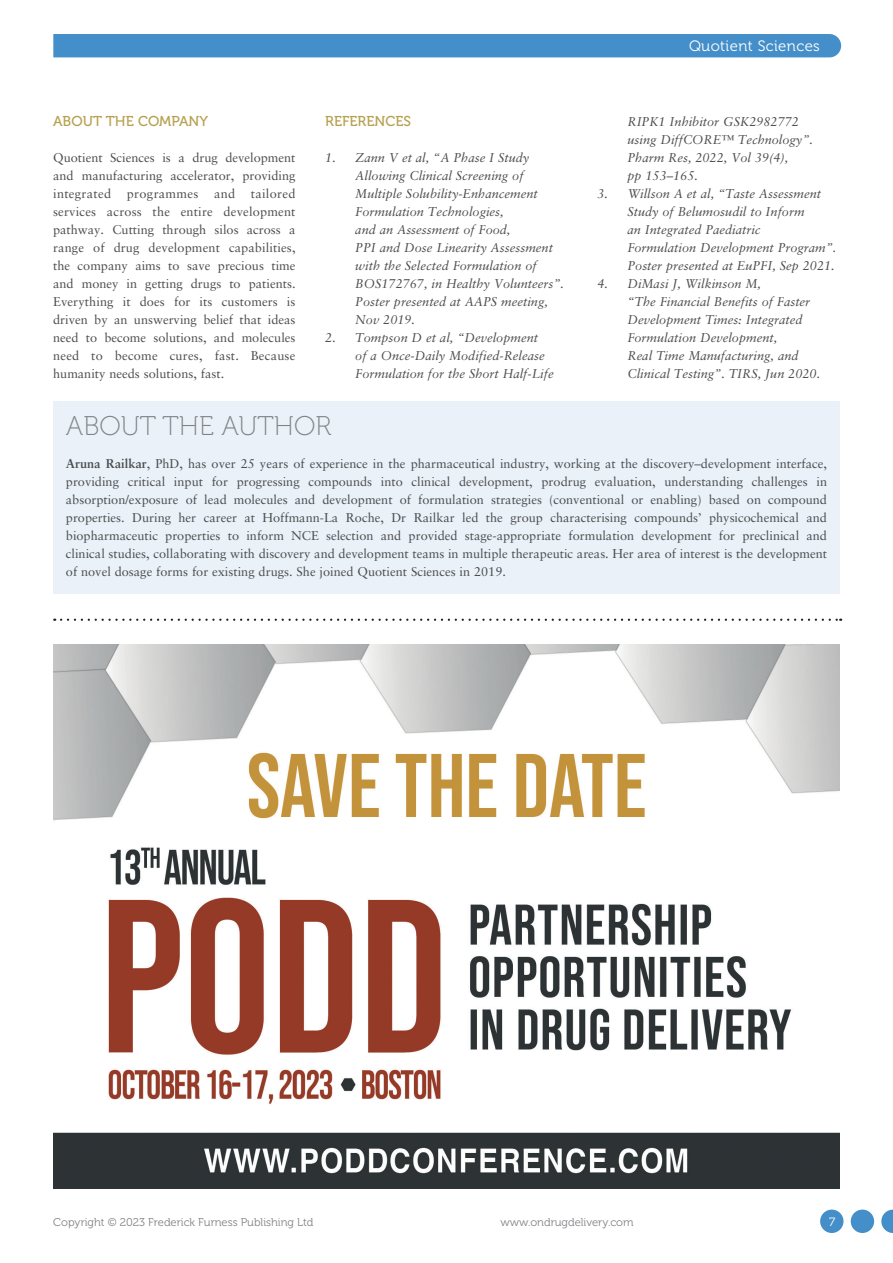
<style>
.page{position:relative;width:893px;height:1263px;background:#fff}
.page>*{position:absolute;margin:0;border:0;box-sizing:border-box;transform-origin:0 0}
.MF_Boxed_text_title{font:27px "Museo 100";color:#808285}
.t1{font:15px "Museo 300";letter-spacing:.025em;color:#fff}
.MF_Xhead{font:14.25px "Museo 500";color:#b6a04f}
.MF_body_no_indent{font:12.75px/18px "Sabon LT Std";color:#4b4c4d;text-align:justify}
.MF_References{font:italic 12.75px/18px "Sabon LT Std";color:#4b4c4d}
.t2{font:12px "Museo 300";color:#fff}
.t3{font:11.25px "Museo 300";color:#808285}
.s1{font-weight:700}
</style>
<div class="page">
<div style="left:53px;top:34px;width:788px;height:23px;background:#448fc9"></div>
<svg style="left:61px;top:619px;width:780px;height:2px"></svg>
<div style="left:53px;top:402px;width:787px;height:192px;background:#eaf1f9"></div>
<img style="left:53px;top:644px;width:787px;height:544px">
<svg style="left:881px;top:1209px;width:12px;height:24px"></svg>
<div style="left:851px;top:1209px;width:23px;height:24px;background:#448fc9;border-radius:50%"></div>
<div style="left:820px;top:1209px;width:23px;height:24px;background:#448fc9;border-radius:50%"></div>
<p class="MF_Xhead" style="left:53px;top:113px;width:156px">ABOUT THE COMPANY</p>
<p class="MF_body_no_indent" style="left:53px;top:148px;width:244px">Quotient Sciences is a drug development and manufacturing accelerator, providing integrated programmes and tailored services across the entire development pathway. Cutting through silos across a range of drug development capabilities, the company aims to save precious time and money in getting drugs to patients.<br>Everything it does for its customers is driven by an unswerving belief that ideas need to become solutions, and molecules need to become cures, fast. Because humanity needs solutions, fast.</p>
<p class="MF_Xhead" style="left:325px;top:113px;width:87px">REFERENCES</p>
<p class="MF_References" style="left:355px;top:149px;width:210px;text-indent:-30px">1. Zann V et al, “A Phase I Study<br>Allowing Clinical Screening of<br>Multiple Solubility-Enhancement<br>Formulation Technologies,<br>and an Assessment of Food,<br>PPI and Dose Linearity Assessment with the Selected Formulation of<br>BOS172767, in Healthy Volunteers”.<br>Poster presented at AAPS meeting,<br>Nov 2019.</p>
<p class="MF_References" style="left:355px;top:329px;width:200px;text-indent:-30px">2. Tompson D et al, “Development<br>of a Once‑Daily Modified‑Release<br>Formulation for the Short Half‑Life</p>
<p class="t1" style="left:689px;top:37px;width:132px">Quotient Sciences</p>
<p class="MF_References" style="left:627px;top:113px;width:187px">RIPK1 Inhibitor GSK2982772 using DiffCORE™ Technology”.<br>Pharm Res, 2022, Vol 39(4),<br>pp 153–165.</p>
<p class="MF_References" style="left:627px;top:185px;width:210px;text-indent:-30px">3. Willson A et al, “Taste Assessment Study of Belumosudil to Inform<br>an Integrated Paediatric<br>Formulation Development Program”.<br>Poster presented at EuPFI, Sep 2021.</p>
<p class="MF_References" style="left:627px;top:275px;width:194px;text-indent:-30px">4. DiMasi J, Wilkinson M,<br>“The Financial Benefits of Faster<br>Development Times: Integrated<br>Formulation Development,<br>Real Time Manufacturing, and<br>Clinical Testing”. TIRS, Jun 2020.</p>
<p class="MF_Boxed_text_title" style="left:66px;top:411px;width:267px">ABOUT THE AUTHOR</p>
<p class="MF_body_no_indent" style="left:66px;top:454px;width:763px"><span class="s1">Aruna Railkar</span>, PhD, has over 25 years of experience in the pharmaceutical industry, working at the discovery–development interface, providing critical input for progressing compounds into clinical development, prodrug evaluation, understanding challenges in absorption/exposure of lead molecules and development of formulation strategies (conventional or enabling) based on compound properties. During her career at Hoffmann-La Roche, Dr Railkar led the group characterising compounds’ physicochemical and biopharmaceutic properties to inform NCE selection and provided stage-appropriate formulation development for preclinical and clinical studies, collaborating with discovery and development teams in multiple therapeutic areas. Her area of interest is the development of novel dosage forms for existing drugs. She joined Quotient Sciences in 2019.</p>
<p class="t3" style="left:53px;top:1216px;width:262px">Copyright © 2023 Frederick Furness Publishing Ltd</p>
<p class="t3" style="left:500px;top:1216px;width:135px">www.ondrugdelivery.com</p>
<p class="t2" style="left:829px;top:1215px;width:8px">7</p>
</div>
